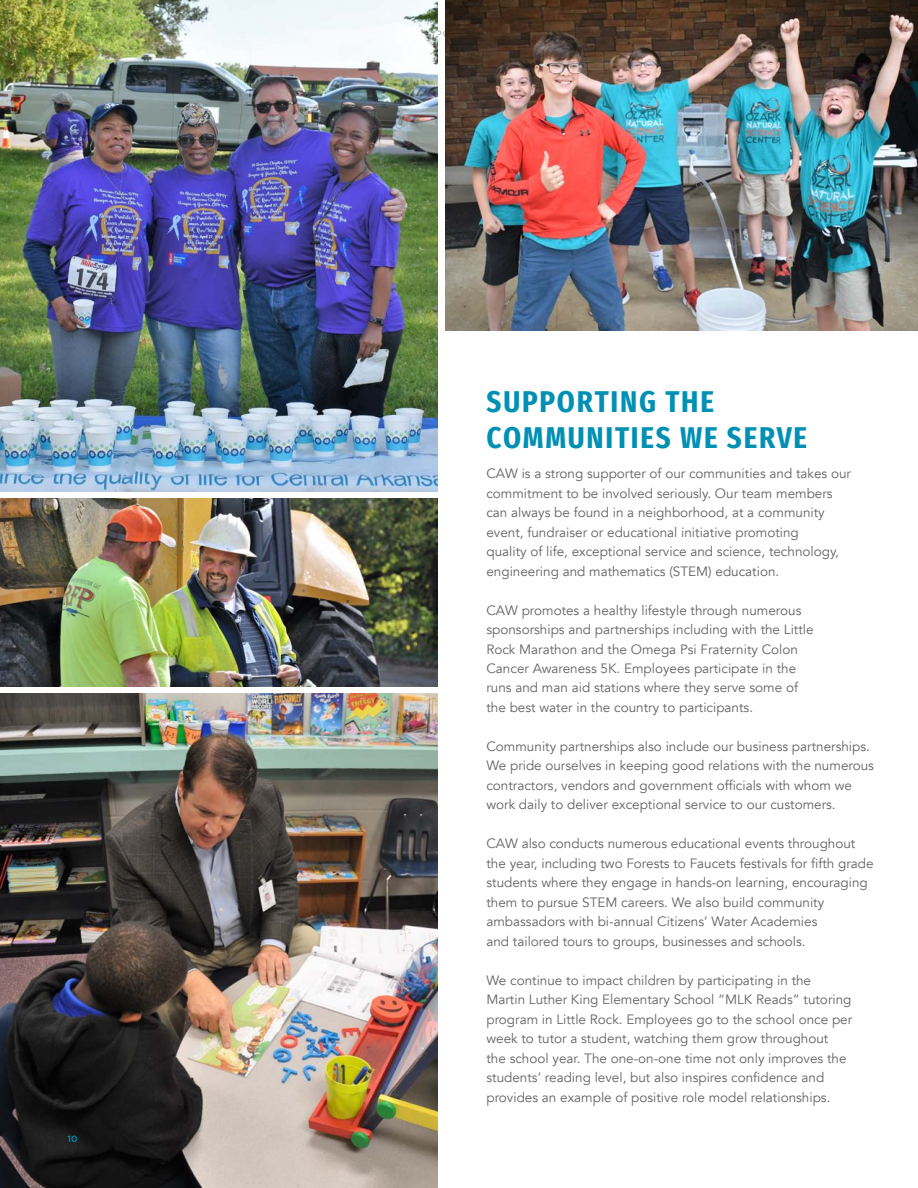
<style>
.page{position:relative;width:918px;height:1188px;background:#fff}
.page>*{position:absolute;margin:0;border:0;box-sizing:border-box;transform-origin:0 0}
.t1{font:700 30px "Fira Sans Condensed";letter-spacing:.06em;color:#0090b4}
.t2{font:13.5px/19.5px "Avenir";color:#636366}
.t3{font:500 9px "Gotham";color:#0090b4}
</style>
<div class="page">
<img style="left:0;top:694px;width:438px;height:494px">
<img style="left:0;top:0;width:438px;height:491px">
<img style="left:446px;top:0;width:472px;height:330px">
<img style="left:0;top:498px;width:438px;height:189px">
<p class="t3" style="left:68px;top:1133px;width:12px">10</p>
<p class="t1" style="left:487px;top:374px;width:229px">SUPPORTING THE</p>
<p class="t1" style="left:487px;top:410px;width:322px">COMMUNITIES WE SERVE</p>
<p class="t2" style="left:486px;top:464px;width:366px">CAW is a strong supporter of our communities and takes our commitment to be involved seriously. Our team members can always be found in a neighborhood, at a community event, fundraiser or educational initiative promoting<br>quality of life, exceptional service and science, technology, engineering and mathematics (STEM) education.</p>
<p class="t2" style="left:486px;top:600px;width:329px">CAW promotes a healthy lifestyle through numerous sponsorships and partnerships including with the Little Rock Marathon and the Omega Psi Fraternity Colon Cancer Awareness 5K. Employees participate in the runs and man aid stations where they serve some of the best water in the country to participants.</p>
<p class="t2" style="left:486px;top:737px;width:389px">Community partnerships also include our business partnerships.<br>We pride ourselves in keeping good relations with the numerous contractors, vendors and government officials with whom we work daily to deliver exceptional service to our customers.</p>
<p class="t2" style="left:486px;top:834px;width:389px">CAW also conducts numerous educational events throughout the year, including two Forests to Faucets festivals for fifth grade students where they engage in hands-on learning, encouraging them to pursue STEM careers. We also build community ambassadors with bi-annual Citizens’ Water Academies<br>and tailored tours to groups, businesses and schools.</p>
<p class="t2" style="left:486px;top:971px;width:367px">We continue to impact children by participating in the Martin Luther King Elementary School “MLK Reads” tutoring program in Little Rock. Employees go to the school once per week to tutor a student, watching them grow throughout<br>the school year. The one-on-one time not only improves the students’ reading level, but also inspires confidence and provides an example of positive role model relationships.</p>
</div>
